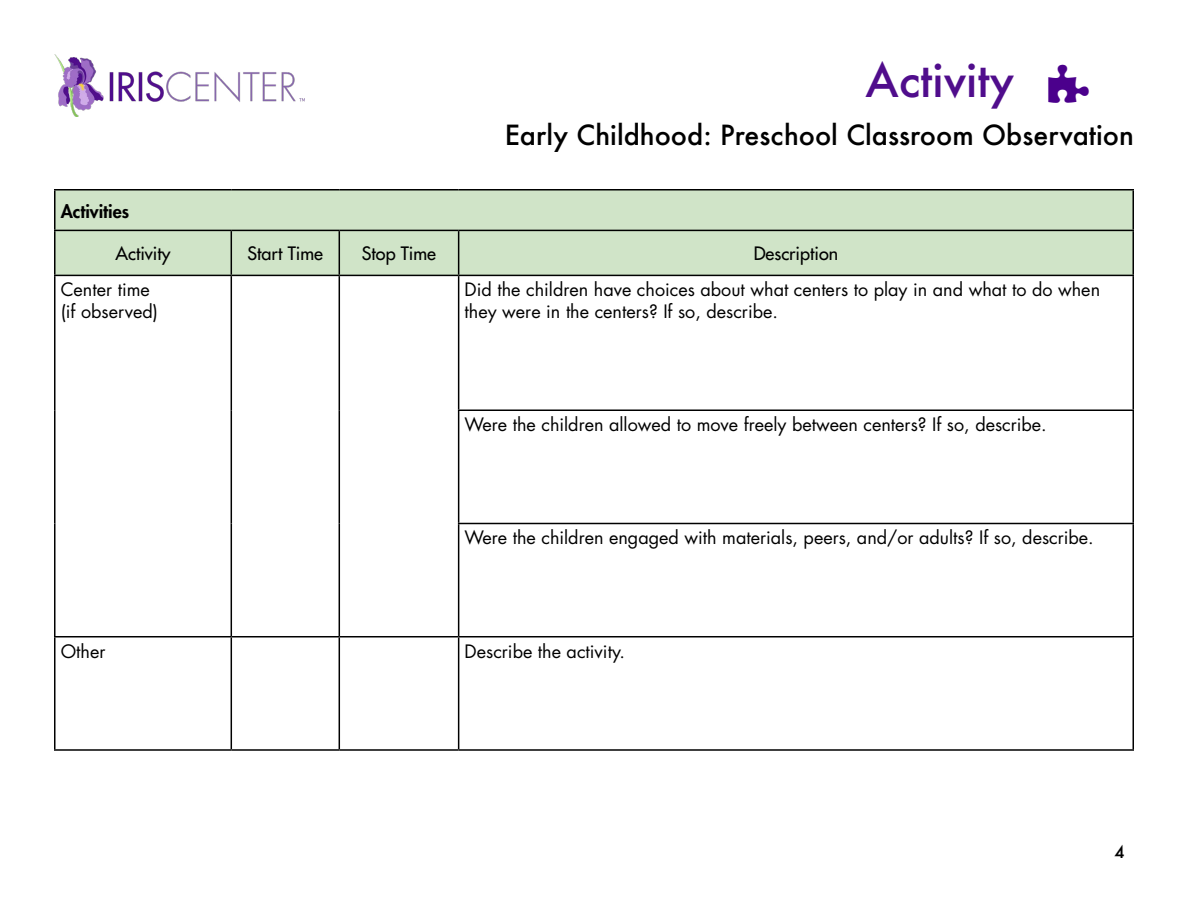
<style>
.page{position:relative;width:1188px;height:918px;background:#fff}
.page>*{position:absolute;margin:0;border:0;box-sizing:border-box;transform-origin:0 0}
.t1{font:500 45px "Futura";color:#500d8c}
.t2{font:500 27px "Futura";color:#000}
.t3{font:18px/21.6px "Futura Std";color:#000}
.t4{font:500 18px "Futura Std";color:#000}
.t5{font:800 18px "Futura Std";color:#000}
.t6{font:500 16.5px "Futura";color:#000}
</style>
<div class="page">
<img style="left:54px;top:54px;width:250px;height:62px">
<div style="left:55px;top:190px;width:1078px;height:85px;background:#d0e4c8"></div>
<hr style="left:54px;top:189px;width:177px;height:1px;background:#000">
<hr style="left:54px;top:191px;width:2px;height:39px;background:#000">
<hr style="left:231px;top:189px;width:108px;height:1px;background:#000">
<hr style="left:339px;top:189px;width:120px;height:1px;background:#000">
<hr style="left:459px;top:189px;width:675px;height:1px;background:#000">
<hr style="left:1132px;top:191px;width:2px;height:39px;background:#000">
<hr style="left:54px;top:230px;width:177px;height:1px;background:#000">
<hr style="left:54px;top:231px;width:2px;height:44px;background:#000">
<hr style="left:231px;top:230px;width:108px;height:1px;background:#000">
<hr style="left:231px;top:231px;width:1px;height:44px;background:#000">
<hr style="left:339px;top:230px;width:120px;height:1px;background:#000">
<hr style="left:339px;top:231px;width:1px;height:44px;background:#000">
<hr style="left:459px;top:230px;width:675px;height:1px;background:#000">
<hr style="left:458px;top:231px;width:1px;height:44px;background:#000">
<hr style="left:1132px;top:231px;width:2px;height:44px;background:#000">
<hr style="left:54px;top:275px;width:177px;height:1px;background:#000">
<hr style="left:54px;top:276px;width:2px;height:134px;background:#000">
<hr style="left:231px;top:275px;width:108px;height:1px;background:#000">
<hr style="left:231px;top:276px;width:1px;height:134px;background:#000">
<hr style="left:339px;top:275px;width:120px;height:1px;background:#000">
<hr style="left:339px;top:276px;width:1px;height:134px;background:#000">
<hr style="left:459px;top:275px;width:675px;height:1px;background:#000">
<hr style="left:458px;top:276px;width:1px;height:134px;background:#000">
<hr style="left:1132px;top:276px;width:2px;height:134px;background:#000">
<hr style="left:54px;top:410px;width:2px;height:113px;background:#000">
<hr style="left:231px;top:410px;width:1px;height:113px;background:#000">
<hr style="left:339px;top:410px;width:1px;height:113px;background:#000">
<hr style="left:458px;top:410px;width:676px;height:1px;background:#000">
<hr style="left:458px;top:411px;width:1px;height:112px;background:#000">
<hr style="left:1132px;top:411px;width:2px;height:112px;background:#000">
<hr style="left:54px;top:523px;width:2px;height:113px;background:#000">
<hr style="left:231px;top:523px;width:1px;height:113px;background:#000">
<hr style="left:339px;top:523px;width:1px;height:113px;background:#000">
<hr style="left:458px;top:523px;width:676px;height:1px;background:#000">
<hr style="left:458px;top:524px;width:1px;height:112px;background:#000">
<hr style="left:1132px;top:524px;width:2px;height:112px;background:#000">
<hr style="left:54px;top:636px;width:177px;height:1px;background:#000">
<hr style="left:54px;top:637px;width:2px;height:112px;background:#000">
<hr style="left:231px;top:636px;width:108px;height:1px;background:#000">
<hr style="left:231px;top:637px;width:1px;height:112px;background:#000">
<hr style="left:339px;top:636px;width:120px;height:1px;background:#000">
<hr style="left:339px;top:637px;width:1px;height:112px;background:#000">
<hr style="left:459px;top:636px;width:675px;height:1px;background:#000">
<hr style="left:458px;top:637px;width:1px;height:112px;background:#000">
<hr style="left:1132px;top:637px;width:2px;height:112px;background:#000">
<hr style="left:54px;top:749px;width:177px;height:2px;background:#000">
<hr style="left:231px;top:749px;width:108px;height:2px;background:#000">
<hr style="left:339px;top:749px;width:120px;height:2px;background:#000">
<hr style="left:459px;top:749px;width:675px;height:2px;background:#000">
<h1 class="t1" style="left:866px;top:50px;width:150px">Activity</h1>
<h2 class="t2" style="left:505px;top:116px;width:631px">Early Childhood: Preschool Classroom Observation</h2>
<p class="t5" style="left:61px;top:199px;width:70px">Activities</p>
<p class="t4" style="left:115px;top:242px;width:57px">Activity</p>
<p class="t4" style="left:248px;top:242px;width:77px">Start Time</p>
<p class="t4" style="left:362px;top:242px;width:76px">Stop Time</p>
<p class="t4" style="left:754px;top:242px;width:86px">Description</p>
<p class="t3" style="left:61px;top:279px;width:99px">Center time (if observed)</p>
<p class="t3" style="left:465px;top:279px;width:637px">Did the children have choices about what centers to play in and what to do when they were in the centers? If so, describe.</p>
<p class="t3" style="left:465px;top:414px;width:584px">Were the children allowed to move freely between centers? If so, describe.</p>
<p class="t3" style="left:465px;top:527px;width:631px">Were the children engaged with materials, peers, and/or adults? If so, describe.</p>
<p class="t3" style="left:61px;top:640px;width:46px">Other</p>
<p class="t3" style="left:465px;top:640px;width:162px">Describe the activity.</p>
<p class="t6" style="left:1115px;top:841px;width:12px">4</p>
</div>
